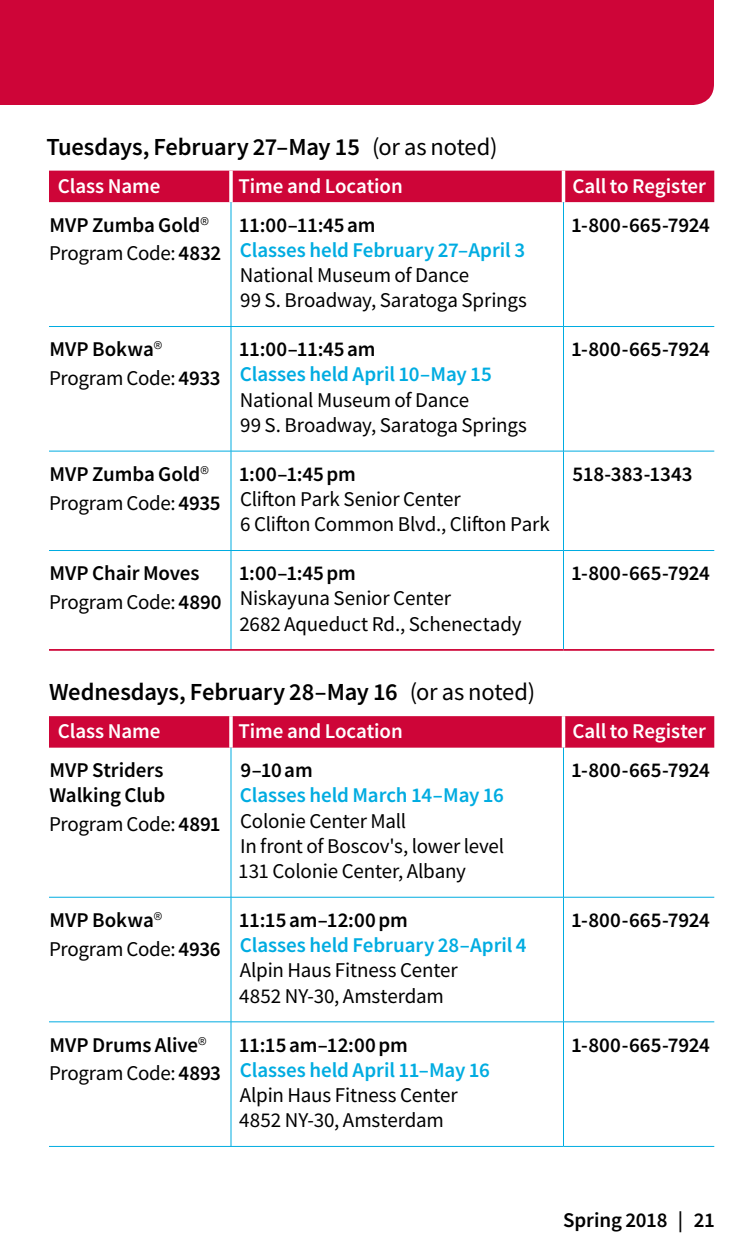
<style>
.page{position:relative;width:756px;height:1260px;background:#fff}
.page>*{position:absolute;margin:0;border:0;box-sizing:border-box;transform-origin:0 0}
.Article_Copy{font:600 24.5px "Source Sans Pro";letter-spacing:-.005em;color:#000}
.Article_Copy-2{font:21px "Source Sans Pro";letter-spacing:-.01em;color:#000}
.Article_Copy-3{font:600 21px/25.2px "Source Sans Pro";color:#000}
.Article_Copy-4{font:600 21px "Source Sans Pro";letter-spacing:-.005em;color:#00ace1}
.Article_Copy-5{font:600 21px "Source Sans Pro";letter-spacing:-.005em;color:#fff}
.s1{font-weight:400}
.s2{font-weight:300}
.s3{font-weight:600}
</style>
<div class="page">
<div style="left:49px;top:171px;width:665px;height:31px;background:#ce0538"></div>
<svg style="left:229px;top:171px;width:4px;height:31px"></svg>
<hr style="left:562px;top:171px;width:3px;height:31px;background:#fff">
<hr style="left:231px;top:202px;width:1px;height:124px;background:#00ace1">
<hr style="left:563px;top:202px;width:1px;height:124px;background:#00ace1">
<hr style="left:231px;top:327px;width:1px;height:124px;background:#00ace1">
<hr style="left:563px;top:327px;width:1px;height:124px;background:#00ace1">
<hr style="left:231px;top:451px;width:1px;height:99px;background:#00ace1">
<hr style="left:563px;top:451px;width:1px;height:99px;background:#00ace1">
<hr style="left:231px;top:551px;width:1px;height:98px;background:#00ace1">
<hr style="left:563px;top:551px;width:1px;height:98px;background:#00ace1">
<hr style="left:49px;top:326px;width:182px;height:1px;background:#00ace1">
<hr style="left:231px;top:326px;width:333px;height:1px;background:#00ace1">
<hr style="left:564px;top:326px;width:150px;height:1px;background:#00ace1">
<hr style="left:49px;top:451px;width:182px;height:1px;background:#00ace1">
<hr style="left:231px;top:451px;width:333px;height:1px;background:#00ace1">
<hr style="left:564px;top:451px;width:150px;height:1px;background:#00ace1">
<hr style="left:49px;top:550px;width:182px;height:1px;background:#00ace1">
<hr style="left:231px;top:550px;width:333px;height:1px;background:#00ace1">
<hr style="left:564px;top:550px;width:150px;height:1px;background:#00ace1">
<hr style="left:49px;top:649px;width:182px;height:2px;background:#ce0538">
<hr style="left:231px;top:649px;width:333px;height:2px;background:#ce0538">
<hr style="left:564px;top:649px;width:150px;height:2px;background:#ce0538">
<div style="left:49px;top:716px;width:665px;height:32px;background:#ce0538"></div>
<svg style="left:229px;top:716px;width:4px;height:32px"></svg>
<hr style="left:562px;top:716px;width:3px;height:32px;background:#fff">
<hr style="left:231px;top:748px;width:1px;height:149px;background:#00ace1">
<hr style="left:563px;top:748px;width:1px;height:149px;background:#00ace1">
<hr style="left:231px;top:897px;width:1px;height:125px;background:#00ace1">
<hr style="left:563px;top:897px;width:1px;height:125px;background:#00ace1">
<hr style="left:231px;top:1022px;width:1px;height:124px;background:#00ace1">
<hr style="left:563px;top:1022px;width:1px;height:124px;background:#00ace1">
<hr style="left:49px;top:897px;width:182px;height:1px;background:#00ace1">
<hr style="left:231px;top:897px;width:333px;height:1px;background:#00ace1">
<hr style="left:564px;top:897px;width:150px;height:1px;background:#00ace1">
<hr style="left:49px;top:1022px;width:182px;height:1px;background:#00ace1">
<hr style="left:231px;top:1022px;width:333px;height:1px;background:#00ace1">
<hr style="left:564px;top:1022px;width:150px;height:1px;background:#00ace1">
<hr style="left:49px;top:1146px;width:182px;height:1px;background:#00ace1">
<hr style="left:231px;top:1146px;width:333px;height:1px;background:#00ace1">
<hr style="left:564px;top:1146px;width:150px;height:1px;background:#00ace1">
<div style="left:0;top:0;width:714px;height:105px;background:#ce0538"></div>
<p class="Article_Copy" style="left:46px;top:131px;width:452px">Tuesdays, February 27–May 15 <span class="s1">(or as noted)</span></p>
<p class="Article_Copy-5" style="left:58px;top:172px;width:104px">Class Name</p>
<p class="Article_Copy-5" style="left:239px;top:172px;width:166px">Time and Location</p>
<p class="Article_Copy-5" style="left:572px;top:172px;width:135px">Call to Register</p>
<p class="Article_Copy-3" style="left:49px;top:212px;width:161px">MVP Zumba Gold<span class="s2">®</span></p>
<p class="Article_Copy-2" style="left:49px;top:240px;width:174px">Program Code: <span class="s3">4832</span></p>
<p class="Article_Copy-3" style="left:239px;top:212px;width:138px">11:00–11:45am</p>
<p class="Article_Copy-4" style="left:240px;top:236px;width:287px">Classes held February 27–April 3</p>
<p class="Article_Copy-2" style="left:240px;top:262px;width:231px">National Museum of Dance</p>
<p class="Article_Copy-2" style="left:240px;top:287px;width:288px">99 S. Broadway, Saratoga Springs</p>
<p class="Article_Copy-3" style="left:571px;top:212px;width:140px">1-800-665-7924</p>
<p class="Article_Copy-3" style="left:49px;top:336px;width:114px">MVP Bokwa<span class="s2">®</span></p>
<p class="Article_Copy-2" style="left:49px;top:365px;width:173px">Program Code: <span class="s3">4933</span></p>
<p class="Article_Copy-3" style="left:49px;top:461px;width:161px">MVP Zumba Gold<span class="s2">®</span></p>
<p class="Article_Copy-2" style="left:49px;top:489px;width:173px">Program Code: <span class="s3">4935</span></p>
<p class="Article_Copy-3" style="left:49px;top:560px;width:152px">MVP Chair Moves</p>
<p class="Article_Copy-2" style="left:49px;top:589px;width:174px">Program Code: <span class="s3">4890</span></p>
<p class="Article_Copy-3" style="left:239px;top:336px;width:138px">11:00–11:45am</p>
<p class="Article_Copy-4" style="left:240px;top:361px;width:254px">Classes held April 10–May 15</p>
<p class="Article_Copy-2" style="left:240px;top:386px;width:231px">National Museum of Dance</p>
<p class="Article_Copy-2" style="left:240px;top:412px;width:288px">99 S. Broadway, Saratoga Springs</p>
<p class="Article_Copy-3" style="left:239px;top:461px;width:119px">1:00–1:45pm</p>
<p class="Article_Copy-2" style="left:240px;top:486px;width:222px">Clifton Park Senior Center</p>
<p class="Article_Copy-2" style="left:240px;top:511px;width:311px">6 Clifton Common Blvd., Clifton Park</p>
<p class="Article_Copy-3" style="left:239px;top:560px;width:119px">1:00–1:45pm</p>
<p class="Article_Copy-2" style="left:240px;top:585px;width:213px">Niskayuna Senior Center</p>
<p class="Article_Copy-2" style="left:239px;top:610px;width:284px">2682 Aqueduct Rd., Schenectady</p>
<p class="Article_Copy-3" style="left:571px;top:336px;width:140px">1-800-665-7924</p>
<p class="Article_Copy-3" style="left:573px;top:461px;width:122px">518-383-1343</p>
<p class="Article_Copy-3" style="left:571px;top:560px;width:140px">1-800-665-7924</p>
<p class="Article_Copy" style="left:49px;top:676px;width:488px">Wednesdays, February 28–May 16 <span class="s1">(or as noted)</span></p>
<p class="Article_Copy-5" style="left:58px;top:717px;width:104px">Class Name</p>
<p class="Article_Copy-5" style="left:239px;top:717px;width:166px">Time and Location</p>
<p class="Article_Copy-5" style="left:572px;top:717px;width:135px">Call to Register</p>
<p class="Article_Copy-3" style="left:49px;top:757px;width:117px">MVP Striders<br>Walking Club</p>
<p class="Article_Copy-2" style="left:49px;top:811px;width:173px">Program Code: <span class="s3">4891</span></p>
<p class="Article_Copy-3" style="left:240px;top:757px;width:74px">9–10am</p>
<p class="Article_Copy-4" style="left:240px;top:782px;width:266px">Classes held March 14–May 16</p>
<p class="Article_Copy-2" style="left:240px;top:807px;width:168px">Colonie Center Mall</p>
<p class="Article_Copy-2" style="left:240px;top:832px;width:266px">In front of Boscov's, lower level</p>
<p class="Article_Copy-2" style="left:238px;top:858px;width:229px">131 Colonie Center, Albany</p>
<p class="Article_Copy-3" style="left:571px;top:757px;width:140px">1-800-665-7924</p>
<p class="Article_Copy-3" style="left:49px;top:907px;width:114px">MVP Bokwa<span class="s2">®</span></p>
<p class="Article_Copy-2" style="left:49px;top:935px;width:173px">Program Code: <span class="s3">4936</span></p>
<p class="Article_Copy-3" style="left:49px;top:1032px;width:159px">MVP Drums Alive<span class="s2">®</span></p>
<p class="Article_Copy-2" style="left:49px;top:1060px;width:173px">Program Code: <span class="s3">4893</span></p>
<p class="Article_Copy-3" style="left:239px;top:907px;width:171px">11:15am–12:00pm</p>
<p class="Article_Copy-4" style="left:240px;top:931px;width:288px">Classes held February 28–April 4</p>
<p class="Article_Copy-2" style="left:240px;top:957px;width:220px">Alpin Haus Fitness Center</p>
<p class="Article_Copy-2" style="left:239px;top:982px;width:206px">4852 NY-30, Amsterdam</p>
<p class="Article_Copy-3" style="left:239px;top:1032px;width:171px">11:15am–12:00pm</p>
<p class="Article_Copy-4" style="left:240px;top:1056px;width:252px">Classes held April 11–May 16</p>
<p class="Article_Copy-2" style="left:240px;top:1082px;width:220px">Alpin Haus Fitness Center</p>
<p class="Article_Copy-2" style="left:239px;top:1107px;width:206px">4852 NY-30, Amsterdam</p>
<p class="Article_Copy-3" style="left:571px;top:907px;width:140px">1-800-665-7924</p>
<p class="Article_Copy-3" style="left:571px;top:1032px;width:140px">1-800-665-7924</p>
<p class="Article_Copy-3" style="left:563px;top:1207px;width:153px">Spring 2018 | 21</p>
</div>
